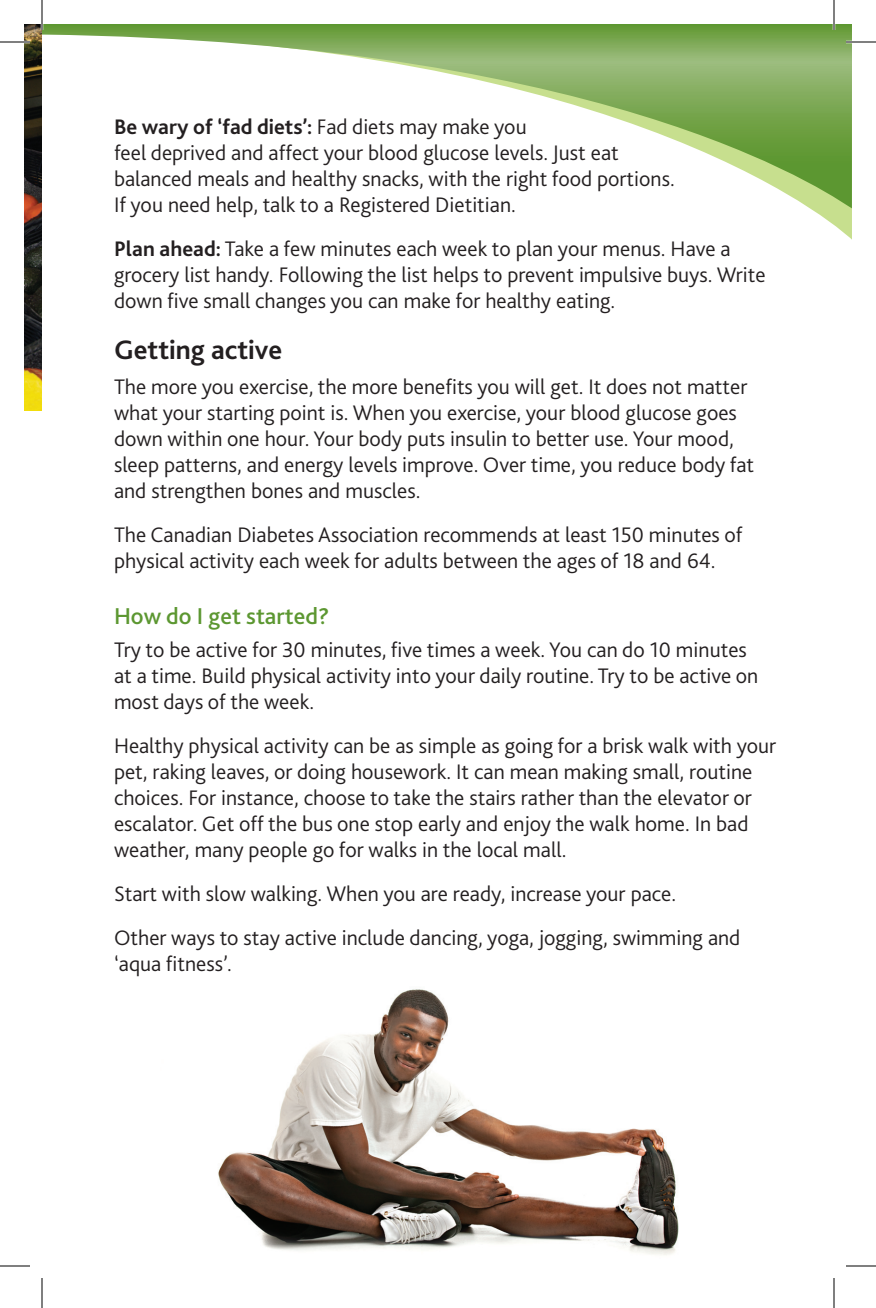
<style>
.page{position:relative;width:876px;height:1308px;background:#fff}
.page>*{position:absolute;margin:0;border:0;box-sizing:border-box;transform-origin:0 0}
.t1{font:700 28px "Bliss 2";color:#231f20}
.t2{font:500 24px "Bliss 2";color:#5c9731}
.t3{font:300 22px/26px "Bliss 2";color:#231f20}
.s1{font-weight:700}
</style>
<div class="page">
<img style="left:218px;top:989px;width:461px;height:266px">
<svg style="left:42px;top:24px;width:810px;height:184px"></svg>
<img style="left:24px;top:24px;width:18px;height:387px">
<hr style="left:0;top:41px;width:30px;height:2px;background:#fff">
<hr style="left:846px;top:41px;width:30px;height:2px;background:#fff">
<hr style="left:41px;top:0;width:2px;height:30px;background:#fff">
<hr style="left:833px;top:0;width:2px;height:30px;background:#fff">
<hr style="left:0;top:42px;width:30px;height:1px;background:#000">
<hr style="left:846px;top:42px;width:30px;height:1px;background:#000">
<hr style="left:0;top:1266px;width:30px;height:1px;background:#000">
<hr style="left:846px;top:1266px;width:30px;height:1px;background:#000">
<hr style="left:42px;top:0;width:1px;height:30px;background:#000">
<hr style="left:42px;top:1278px;width:1px;height:30px;background:#000">
<hr style="left:834px;top:0;width:1px;height:30px;background:#000">
<hr style="left:834px;top:1278px;width:1px;height:30px;background:#000">
<p class="t3" style="left:114px;top:113px;width:562px"><span class="s1">Be wary of ‘fad diets’:</span> Fad diets may make you<br>feel deprived and affect your blood glucose levels. Just eat balanced meals and healthy snacks, with the right food portions.<br>If you need help, talk to a Registered Dietitian.</p>
<p class="t3" style="left:114px;top:235px;width:653px"><span class="s1">Plan ahead:</span> Take a few minutes each week to plan your menus. Have a grocery list handy. Following the list helps to prevent impulsive buys. Write down five small changes you can make for healthy eating.</p>
<p class="t1" style="left:114px;top:333px;width:170px">Getting active</p>
<p class="t3" style="left:114px;top:374px;width:642px">The more you exercise, the more benefits you will get. It does not matter what your starting point is. When you exercise, your blood glucose goes down within one hour. Your body puts insulin to better use. Your mood, sleep patterns, and energy levels improve. Over time, you reduce body fat and strengthen bones and muscles.</p>
<p class="t3" style="left:114px;top:522px;width:630px">The Canadian Diabetes Association recommends at least 150 minutes of physical activity each week for adults between the ages of 18 and 64.</p>
<p class="t2" style="left:114px;top:601px;width:217px">How do I get started?</p>
<p class="t3" style="left:114px;top:637px;width:646px">Try to be active for 30 minutes, five times a week. You can do 10 minutes at a time. Build physical activity into your daily routine. Try to be active on most days of the week.</p>
<p class="t3" style="left:114px;top:733px;width:664px">Healthy physical activity can be as simple as going for a brisk walk with your pet, raking leaves, or doing housework. It can mean making small, routine choices. For instance, choose to take the stairs rather than the elevator or escalator. Get off the bus one stop early and enjoy the walk home. In bad weather, many people go for walks in the local mall.</p>
<p class="t3" style="left:114px;top:872px;width:628px;line-height:44px">Start with slow walking. When you are ready, increase your pace.<br>Other ways to stay active include dancing, yoga, jogging, swimming and</p>
<p class="t3" style="left:114px;top:951px;width:119px">‘aqua fitness’.</p>
</div>
